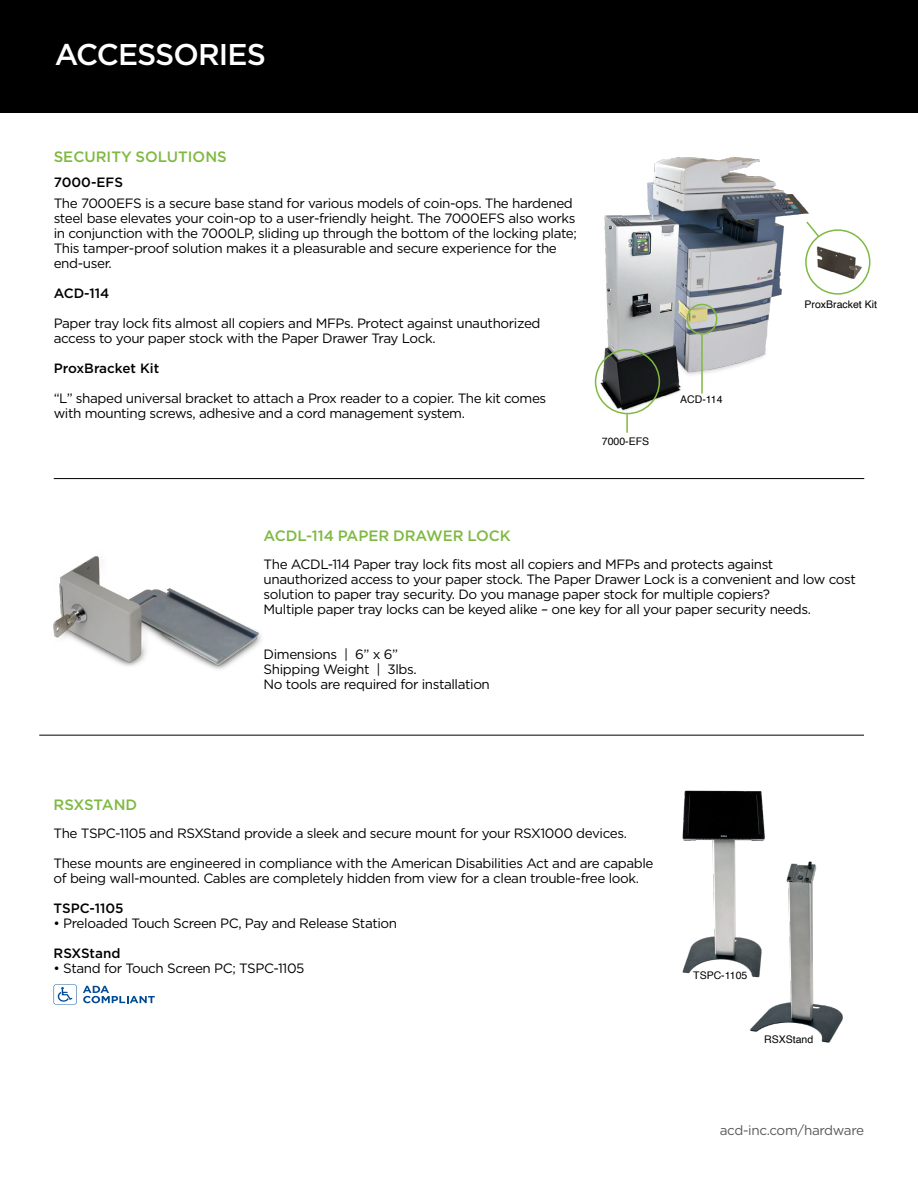
<style>
.page{position:relative;width:918px;height:1188px;background:#fff}
.page>*{position:absolute;margin:0;border:0;box-sizing:border-box;transform-origin:0 0}
.t1{font:500 30px "Gotham HTF";letter-spacing:-.03em;color:#fff}
.t2{font:500 15px "Gotham HTF";color:#7fb942}
.t3{font:13.5px/15px "Gotham HTF";letter-spacing:-.03em;color:#000}
.t4{font:500 13.5px "Gotham HTF";color:#000}
.t5{font:13.5px "Gotham HTF";letter-spacing:-.025em;color:#58595b}
.t6{font:10.5px "Helvetica";color:#000}
</style>
<div class="page">
<hr style="left:54px;top:478px;width:810px;height:1px;background:#000">
<hr style="left:39px;top:735px;width:825px;height:1px;background:#000">
<img style="left:53px;top:556px;width:209px;height:114px">
<img style="left:682px;top:790px;width:83px;height:184px">
<img style="left:746px;top:858px;width:97px;height:185px">
<svg style="left:83px;top:986px;width:72px;height:17px"></svg>
<svg style="left:54px;top:984px;width:23px;height:21px"></svg>
<img style="left:594px;top:156px;width:277px;height:259px">
<div style="left:687px;top:304px;width:30px;height:31px;border:2px solid #7fb942;border-radius:50%"></div>
<hr style="left:701px;top:334px;width:2px;height:60px;background:#7fb942">
<div style="left:805px;top:229px;width:65px;height:66px;border:2px solid #7fb942;border-radius:50%"></div>
<svg style="left:805px;top:220px;width:16px;height:19px"></svg>
<div style="left:595px;top:349px;width:65px;height:65px;border:2px solid #7fb942;border-radius:50%"></div>
<hr style="left:626px;top:413px;width:2px;height:20px;background:#7fb942">
<div style="left:0;top:0;width:918px;height:112px;background:#000"></div>
<h1 class="t1" style="left:55px;top:37px;width:213px">ACCESSORIES</h1>
<p class="t2" style="left:54px;top:148px;width:175px">SECURITY SOLUTIONS</p>
<p class="t4" style="left:54px;top:175px;width:71px">7000-EFS</p>
<p class="t3" style="left:54px;top:196px;width:525px">The 7000EFS is a secure base stand for various models of coin-ops. The hardened steel base elevates your coin-op to a user-friendly height. The 7000EFS also works in conjunction with the 7000LP, sliding up through the bottom of the locking plate; This tamper-proof solution makes it a pleasurable and secure experience for the end-user.</p>
<p class="t4" style="left:54px;top:286px;width:57px">ACD-114</p>
<p class="t3" style="left:54px;top:316px;width:488px">Paper tray lock fits almost all copiers and MFPs. Protect against unauthorized access to your paper stock with the Paper Drawer Tray Lock.</p>
<p class="t4" style="left:54px;top:361px;width:107px">ProxBracket Kit</p>
<p class="t3" style="left:54px;top:391px;width:494px">“L” shaped universal bracket to attach a Prox reader to a copier. The kit comes with mounting screws, adhesive and a cord management system.</p>
<p class="t6" style="left:602px;top:433px;width:49px">7000-EFS</p>
<p class="t6" style="left:680px;top:392px;width:44px">ACD-114</p>
<p class="t6" style="left:805px;top:296px;width:74px">ProxBracket Kit</p>
<p class="t2" style="left:264px;top:527px;width:249px">ACDL-114 PAPER DRAWER LOCK</p>
<p class="t3" style="left:264px;top:556px;width:594px">The ACDL-114 Paper tray lock fits most all copiers and MFPs and protects against unauthorized access to your paper stock. The Paper Drawer Lock is a convenient and low cost solution to paper tray security. Do you manage paper stock for multiple copiers?<br>Multiple paper tray locks can be keyed alike – one key for all your paper security needs.</p>
<p class="t3" style="left:264px;top:646px;width:228px">Dimensions | 6” x 6”<br>Shipping Weight | 3lbs.<br>No tools are required for installation</p>
<p class="t2" style="left:54px;top:796px;width:85px">RSXSTAND</p>
<p class="t3" style="left:54px;top:826px;width:575px">The TSPC-1105 and RSXStand provide a sleek and secure mount for your RSX1000 devices.</p>
<p class="t3" style="left:54px;top:856px;width:602px">These mounts are engineered in compliance with the American Disabilities Act and are capable of being wall-mounted. Cables are completely hidden from view for a clean trouble-free look.</p>
<p class="t4" style="left:54px;top:901px;width:71px">TSPC-1105</p>
<p class="t3" style="left:54px;top:915px;width:345px">• Preloaded Touch Screen PC, Pay and Release Station</p>
<p class="t4" style="left:54px;top:946px;width:68px">RSXStand</p>
<p class="t3" style="left:54px;top:960px;width:252px">• Stand for Touch Screen PC; TSPC-1105</p>
<p class="t6" style="left:693px;top:968px;width:56px">TSPC-1105</p>
<p class="t6" style="left:764px;top:1031px;width:51px">RSXStand</p>
<p class="t5" style="left:720px;top:1122px;width:146px">acd-inc.com/hardware</p>
</div>
